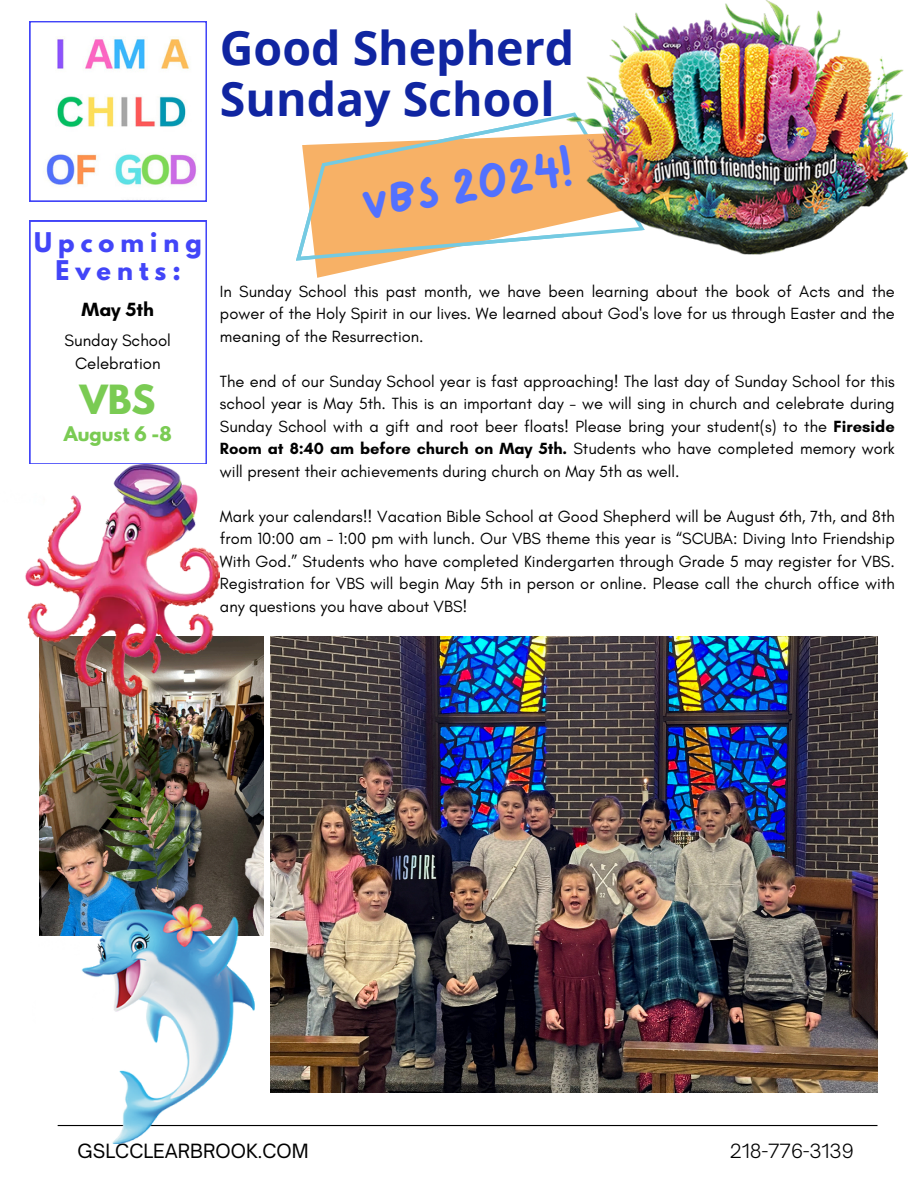
<style>
.page{position:relative;width:918px;height:1188px;background:#fff}
.page>*{position:absolute;margin:0;border:0;box-sizing:border-box;transform-origin:0 0}
.t1{font:700 46.5px/50.7px "Noto Sans";color:#1025a1}
.t2{font:42.6px "Lazydog";color:#5271ff}
.t3{font:700 35.7px "League Spartan";color:#7acb53}
.t4{font:700 24px/28.2px "League Spartan";letter-spacing:.25em;color:#4245f8;text-align:center}
.t5{font:700 19.5px "Glacial Indifference";color:#000}
.t6{font:18.75px "Open Sauce One";color:#000}
.t7{font:300 18.75px "Open Sauce One";color:#000}
.t8{font:700 17.85px "League Spartan";color:#7acb53}
.t9{font:16.8px/22.5px "Glacial Indifference";color:#000;text-align:center}
.t10{font:16.5px/22.5px "Glacial Indifference";color:#000;text-align:justify}
.s1{font-weight:700}
</style>
<div class="page">
<svg style="left:30px;top:21px;width:176px;height:180px"></svg>
<img style="left:39px;top:36px;width:163px;height:163px">
<hr style="left:58px;top:1125px;width:820px;height:1px;background:#000">
<svg style="left:30px;top:221px;width:176px;height:243px"></svg>
<svg style="left:296px;top:114px;width:270px;height:164px;fill:#f7b166"></svg>
<img style="left:566px;top:0;width:341px;height:254px">
<img style="left:39px;top:636px;width:224px;height:300px">
<img style="left:270px;top:636px;width:608px;height:456px">
<img style="left:25px;top:464px;width:195px;height:232px">
<img style="left:39px;top:905px;width:216px;height:238px">
<div style="left:36px;top:988px;width:56px;height:50px;background:#fff"></div>
<p class="t1" style="left:220px;top:22px;width:356px">Good Shepherd<br>Sunday School</p>
<p class="t4" style="left:34px;top:231px;width:169px">Upcoming<br>Events:</p>
<p class="t5" style="left:82px;top:298px;width:74px">May 5th</p>
<p class="t9" style="left:65px;top:329px;width:108px">Sunday School<br>Celebration</p>
<h2 class="t3" style="left:80px;top:381px;width:77px">VBS</h2>
<p class="t8" style="left:64px;top:425px;width:109px">August 6 -8</p>
<p class="t2" style="left:359px;top:183px;width:215px;rotate:-9deg">VBS 2024!</p>
<h1 class="t10" style="left:220px;top:280px;width:676px">In Sunday School this past month, we have been learning about the book of Acts and the power of the Holy Spirit in our lives. We learned about God's love for us through Easter and the meaning of the Resurrection.</h1>
<h4 class="t10" style="left:220px;top:370px;width:676px">The end of our Sunday School year is fast approaching! The last day of Sunday School for this school year is May 5th. This is an important day - we will sing in church and celebrate during Sunday School with a gift and root beer floats! Please bring your student(s) to the <span class="s1">Fireside Room at 8:40 am before church on May 5th.</span> Students who have completed memory work will present their achievements during church on May 5th as well.</h4>
<p class="t10" style="left:220px;top:505px;width:676px">Mark your calendars!! Vacation Bible School at Good Shepherd will be August 6th, 7th, and 8th from 10:00 am - 1:00 pm with lunch. Our VBS theme this year is “SCUBA: Diving Into Friendship With God.” Students who have completed Kindergarten through Grade 5 may register for VBS.<br>Registration for VBS will begin May 5th in person or online. Please call the church office with any questions you have about VBS!</p>
<p class="t6" style="left:78px;top:1140px;width:232px">GSLCCLEARBROOK.COM</p>
<p class="t7" style="left:730px;top:1140px;width:125px">218-776-3139</p>
</div>
